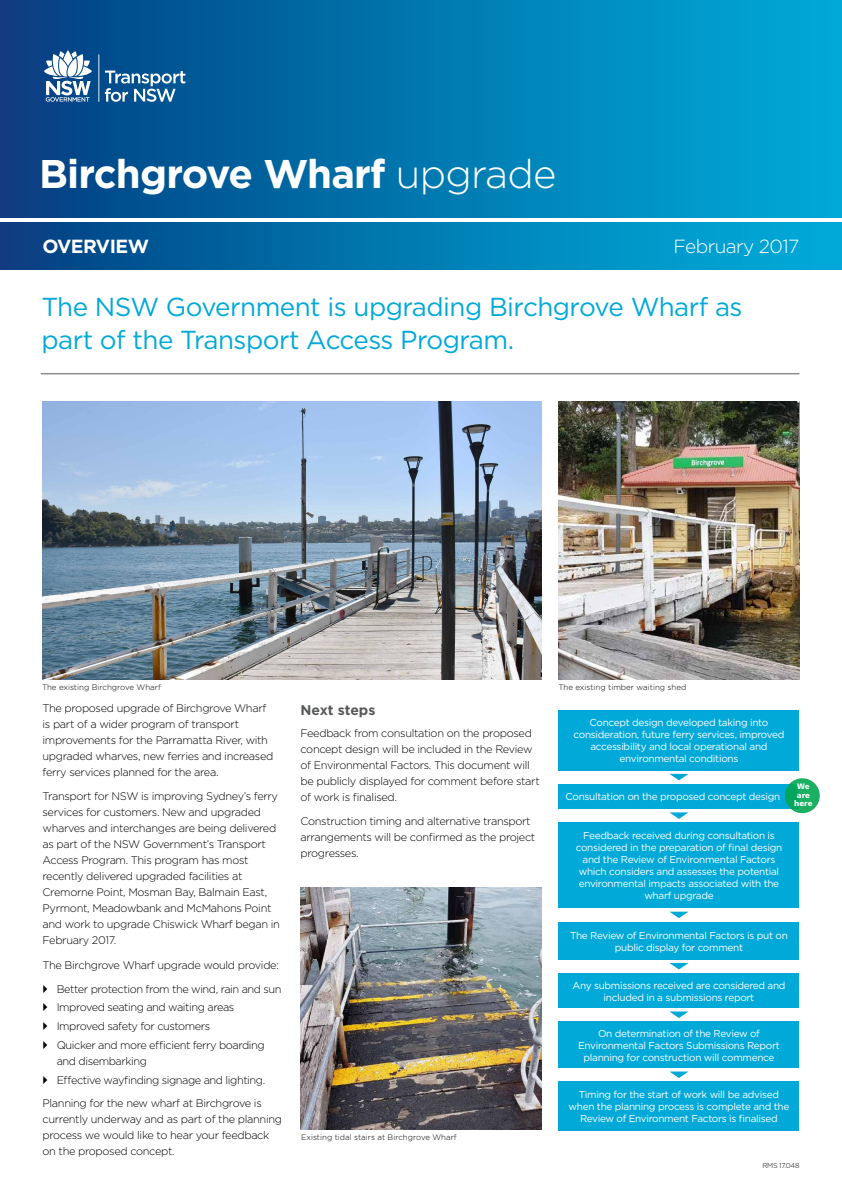
<style>
.page{position:relative;width:842px;height:1192px;background:#fff}
.page>*{position:absolute;margin:0;border:0;box-sizing:border-box;transform-origin:0 0}
.HEADER_1{font:700 40px "Gotham";letter-spacing:-.02em;color:#fff}
.INTRO_BODY{font:26px/32.5px "Gotham";letter-spacing:-.02em;color:#00a9d8}
.HEADER_DATE{font:300 19px "Gotham";letter-spacing:-.03em;color:#fff}
.HEADER_2{font:700 19px "Gotham";letter-spacing:-.03em;color:#fff}
.SUB_1{font:700 14px "Gotham";color:#58595b}
.BODY_1{font:300 11px/16px "Gotham";letter-spacing:-.03em;color:#000}
.FLOW_CHART_TYPE{font:10px/12px "Gotham";letter-spacing:-.03em;color:#fff;text-align:center}
.CAPTIONS{font:300 8px "Gotham";color:#000}
.WE_ARE_HERE{font:700 7.9px/8.4px "Trans Text Bd";color:#fff;text-align:center}
.t1{font:300 7px "Gotham";letter-spacing:-.03em;color:#000}
.s1{font-weight:300}
</style>
<div class="page">
<img style="left:43px;top:402px;width:498px;height:278px">
<div style="left:0;top:223px;width:842px;height:46px;background:linear-gradient(to right,#034284,#00b1de)"></div>
<div style="left:0;top:0;width:842px;height:218px;background:linear-gradient(to right,#043f81,#00adda)"></div>
<hr style="left:41px;top:374px;width:758px;height:1px;background:#58595b">
<div style="left:558px;top:710px;width:241px;height:60px;background:#00a9d8"></div>
<div style="left:558px;top:784px;width:241px;height:25px;background:#00a9d8"></div>
<div style="left:558px;top:822px;width:241px;height:86px;background:#00a9d8"></div>
<div style="left:558px;top:922px;width:241px;height:37px;background:#00a9d8"></div>
<div style="left:558px;top:973px;width:241px;height:35px;background:#00a9d8"></div>
<div style="left:558px;top:1022px;width:241px;height:46px;background:#00a9d8"></div>
<div style="left:558px;top:1082px;width:241px;height:49px;background:#00a9d8"></div>
<svg style="left:669px;top:774px;width:19px;height:6px"></svg>
<svg style="left:669px;top:812px;width:19px;height:7px"></svg>
<svg style="left:670px;top:912px;width:18px;height:6px"></svg>
<svg style="left:669px;top:963px;width:19px;height:6px"></svg>
<svg style="left:669px;top:1011px;width:19px;height:7px"></svg>
<svg style="left:670px;top:1072px;width:18px;height:6px"></svg>
<svg style="left:785px;top:778px;width:35px;height:35px"></svg>
<img style="left:301px;top:888px;width:240px;height:242px">
<img style="left:558px;top:402px;width:241px;height:278px">
<hr style="left:98px;top:54px;width:1px;height:48px;background:#fff">
<svg style="left:44px;top:50px;width:48px;height:52px"></svg>
<svg style="left:105px;top:71px;width:80px;height:31px"></svg>
<p class="HEADER_1" style="left:39px;top:147px;width:519px">Birchgrove Wharf <span class="s1">upgrade</span></p>
<p class="HEADER_2" style="left:43px;top:234px;width:108px">OVERVIEW</p>
<p class="HEADER_DATE" style="left:673px;top:234px;width:127px">February 2017</p>
<p class="INTRO_BODY" style="left:41px;top:290px;width:703px">The NSW Government is upgrading Birchgrove Wharf as part of the Transport Access Program.</p>
<p class="CAPTIONS" style="left:42px;top:682px;width:120px">The existing Birchgrove Wharf</p>
<p class="BODY_1" style="left:43px;top:700px;width:232px">The proposed upgrade of Birchgrove Wharf is part of a wider program of transport improvements for the Parramatta River, with upgraded wharves, new ferries and increased ferry services planned for the area.</p>
<p class="BODY_1" style="left:43px;top:788px;width:239px">Transport for NSW is improving Sydney’s ferry services for customers. New and upgraded wharves and interchanges are being delivered as part of the NSW Government’s Transport Access Program. This program has most recently delivered upgraded facilities at Cremorne Point, Mosman Bay, Balmain East, Pyrmont, Meadowbank and McMahons Point and work to upgrade Chiswick Wharf began in February 2017.</p>
<p class="BODY_1" style="left:43px;top:956px;width:238px">The Birchgrove Wharf upgrade would provide:</p>
<p class="BODY_1" style="left:57px;top:980px;width:226px">Better protection from the wind, rain and sun</p>
<p class="BODY_1" style="left:57px;top:999px;width:179px">Improved seating and waiting areas</p>
<p class="BODY_1" style="left:57px;top:1018px;width:155px">Improved safety for customers</p>
<p class="BODY_1" style="left:57px;top:1037px;width:209px">Quicker and more efficient ferry boarding and disembarking</p>
<p class="BODY_1" style="left:57px;top:1072px;width:210px">Effective wayfinding signage and lighting.</p>
<p class="BODY_1" style="left:43px;top:1095px;width:241px">Planning for the new wharf at Birchgrove is currently underway and as part of the planning process we would like to hear your feedback on the proposed concept.</p>
<p class="SUB_1" style="left:300px;top:701px;width:76px">Next steps</p>
<p class="BODY_1" style="left:300px;top:725px;width:241px">Feedback from consultation on the proposed concept design will be included in the Review of Environmental Factors. This document will be publicly displayed for comment before start of work is finalised.</p>
<p class="BODY_1" style="left:300px;top:813px;width:236px">Construction timing and alternative transport arrangements will be confirmed as the project progresses.</p>
<p class="CAPTIONS" style="left:301px;top:1132px;width:157px">Existing tidal stairs at Birchgrove Wharf</p>
<p class="CAPTIONS" style="left:558px;top:682px;width:129px">The existing timber waiting shed</p>
<p class="FLOW_CHART_TYPE" style="left:574px;top:716px;width:212px">Concept design developed taking into consideration, future ferry services, improved accessibility and local operational and environmental conditions</p>
<p class="FLOW_CHART_TYPE" style="left:566px;top:791px;width:216px">Consultation on the proposed concept design</p>
<p class="FLOW_CHART_TYPE" style="left:576px;top:830px;width:208px">Feedback received during consultation is considered in the preparation of final design and the Review of Environmental Factors which considers and assesses the potential environmental impacts associated with the wharf upgrade</p>
<p class="FLOW_CHART_TYPE" style="left:570px;top:929px;width:219px">The Review of Environmental Factors is put on public display for comment</p>
<p class="FLOW_CHART_TYPE" style="left:572px;top:979px;width:215px">Any submissions received are considered and included in a submissions report</p>
<p class="FLOW_CHART_TYPE" style="left:578px;top:1027px;width:203px">On determination of the Review of<br>Environmental Factors Submissions Report planning for construction will commence</p>
<p class="FLOW_CHART_TYPE" style="left:569px;top:1088px;width:222px">Timing for the start of work will be advised when the planning process is complete and the<br>Review of Environment Factors is finalised</p>
<p class="WE_ARE_HERE" style="left:794px;top:782px;width:20px">We are here</p>
<p class="t1" style="left:762px;top:1161px;width:39px">RMS 17.048</p>
</div>
